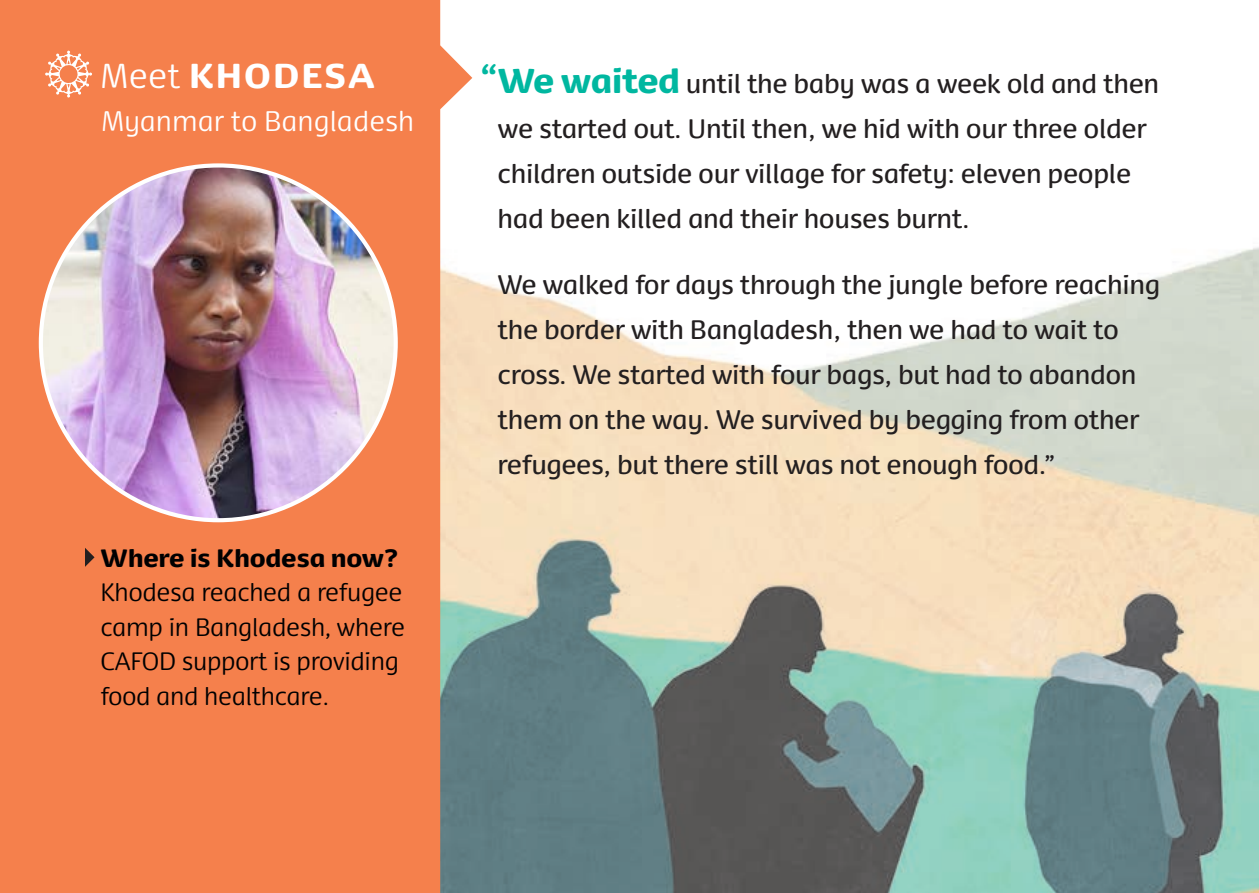
<style>
.page{position:relative;width:1259px;height:893px;background:#fff}
.page>*{position:absolute;margin:0;border:0;box-sizing:border-box;transform-origin:0 0}
.t1{font:900 33px "Dancer Pro";letter-spacing:.045em;color:#fff}
.t2{font:300 27px "Dancer Pro";color:#fff}
.t3{font:25.5px/45px "Dancer Pro";letter-spacing:-.015em;color:#231f20}
.t4{font:300 24px/34.5px "Dancer";letter-spacing:-.015em;color:#000001}
.s1{font-weight:300}
.s2{font-weight:900}
.s3{font-weight:700;font-size:39px;color:#00b7a0}
.s4{font-weight:900;font-size:33px;color:#00b7a0}
</style>
<div class="page">
<img style="left:472px;top:77px;width:787px;height:816px">
<svg style="left:0;top:0;width:472px;height:893px;background:#f18756"></svg>
<svg style="left:85px;top:548px;width:10px;height:19px"></svg>
<img style="left:41px;top:165px;width:355px;height:355px;border-radius:177px">
<svg style="left:45px;top:50px;width:47px;height:48px"></svg>
<p class="t1" style="left:100px;top:51px;width:276px"><span class="s1">Meet</span> KHODESA</p>
<p class="t2" style="left:101px;top:103px;width:315px">Myanmar to Bangladesh</p>
<p class="t4" style="left:100px;top:540px;width:306px"><span class="s2">Where is Khodesa now?<br></span>Khodesa reached a refugee camp in Bangladesh, where<br>CAFOD support is providing food and healthcare.</p>
<p class="t3" style="left:497px;top:60px;width:663px;text-indent:-18px"><span class="s3">“</span><span class="s4">We waited</span> until the baby was a week old and then we started out. Until then, we hid with our three older children outside our village for safety: eleven people had been killed and their houses burnt.</p>
<p class="t3" style="left:497px;top:261px;width:664px">We walked for days through the jungle before reaching the border with Bangladesh, then we had to wait to cross. We started with four bags, but had to abandon them on the way. We survived by begging from other refugees, but there still was not enough food.”</p>
</div>
